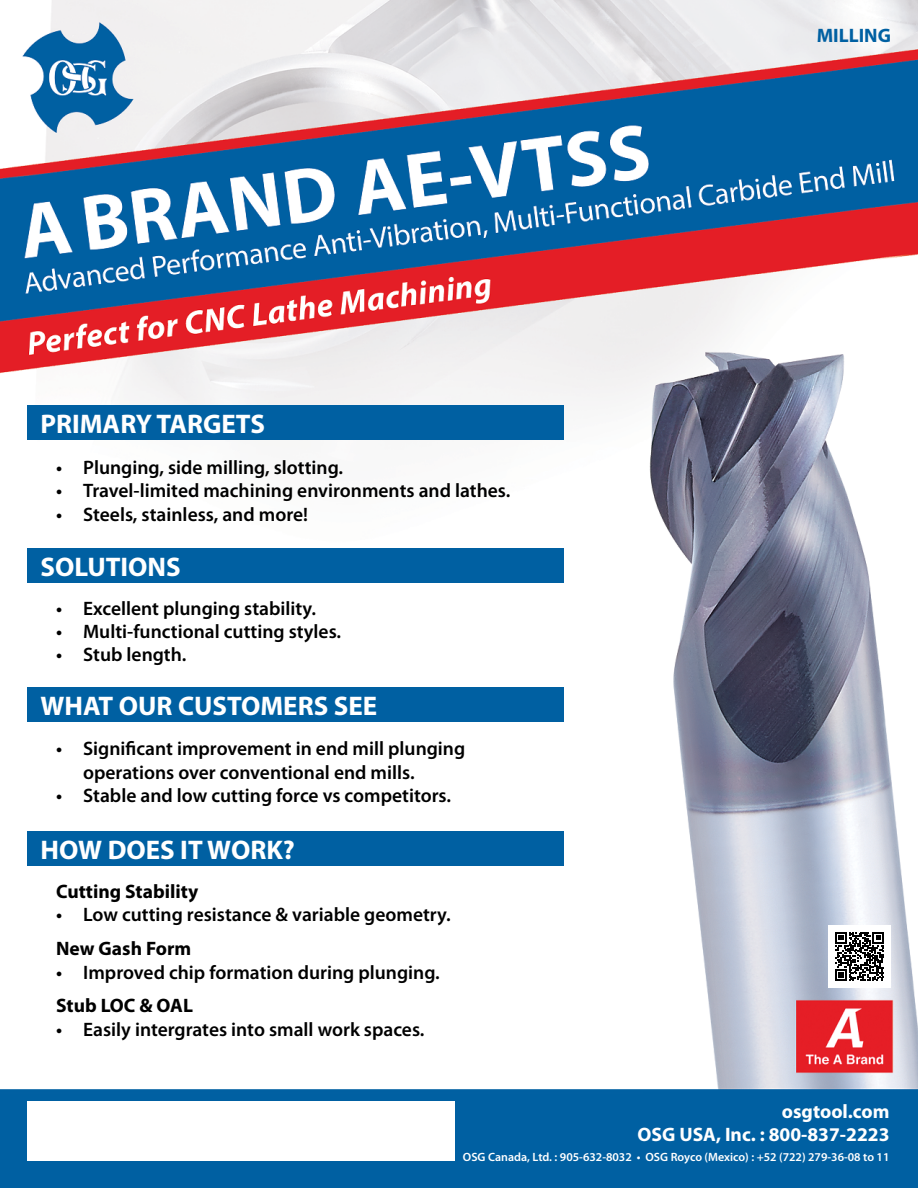
<style>
.page{position:relative;width:918px;height:1188px;background:#fff}
.page>*{position:absolute;margin:0;border:0;box-sizing:border-box;transform-origin:0 0}
.t1{font:700 27px "Myriad Pro";color:#fff}
.t2{font:600 19.5px/23.4px "Myriad Pro";color:#000}
.t3{font:700 19.5px "Myriad Pro";color:#000}
.t4{font:700 19.5px/23.4px "Myriad Pro";color:#fff;text-align:right}
.t5{font:700 19.5px "Myriad Pro";color:#0060a2}
.t6{font:600 12px "Myriad Pro";color:#fff}
</style>
<div class="page">
<img style="left:0;top:0;width:918px;height:1188px">
<div style="left:27px;top:405px;width:537px;height:35px;background:#0060a2"></div>
<div style="left:27px;top:548px;width:537px;height:35px;background:#0060a2"></div>
<div style="left:27px;top:687px;width:537px;height:35px;background:#0060a2"></div>
<div style="left:27px;top:831px;width:537px;height:35px;background:#0060a2"></div>
<div style="left:27px;top:1102px;width:428px;height:59px;background:#fff"></div>
<div style="left:828px;top:925px;width:63px;height:63px;background:#fff"></div>
<svg style="left:835px;top:932px;width:49px;height:49px"></svg>
<h1 class="t1" style="left:40px;top:406px;width:226px">PRIMARY TARGETS</h1>
<p class="t2" style="left:56px;top:455px;width:289px">• Plunging, side milling, slotting.</p>
<p class="t2" style="left:56px;top:479px;width:456px">• Travel-limited machining environments and lathes.</p>
<p class="t2" style="left:56px;top:502px;width:253px">• Steels, stainless, and more!</p>
<h1 class="t1" style="left:40px;top:549px;width:142px">SOLUTIONS</h1>
<p class="t2" style="left:56px;top:596px;width:261px">• Excellent plunging stability.</p>
<p class="t2" style="left:56px;top:619px;width:287px">• Multi-functional cutting styles.</p>
<p class="t2" style="left:56px;top:643px;width:132px">• Stub length.</p>
<h1 class="t1" style="left:40px;top:688px;width:338px">WHAT OUR CUSTOMERS SEE</h1>
<p class="t2" style="left:83px;top:736px;width:384px;text-indent:-27px">• Significant improvement in end mill plunging operations over conventional end mills.</p>
<p class="t2" style="left:56px;top:783px;width:397px">• Stable and low cutting force vs competitors.</p>
<h1 class="t1" style="left:40px;top:832px;width:256px">HOW DOES IT WORK?</h1>
<p class="t3" style="left:56px;top:879px;width:144px">Cutting Stability</p>
<p class="t2" style="left:56px;top:903px;width:396px">• Low cutting resistance &amp; variable geometry.</p>
<p class="t3" style="left:56px;top:936px;width:137px">New Gash Form</p>
<p class="t2" style="left:56px;top:960px;width:385px">• Improved chip formation during plunging.</p>
<p class="t3" style="left:56px;top:993px;width:138px">Stub LOC &amp; OAL</p>
<p class="t2" style="left:56px;top:1017px;width:370px">• Easily intergrates into small work spaces.</p>
<p class="t5" style="left:817px;top:22px;width:76px">MILLING</p>
<p class="t4" style="left:638px;top:1099px;width:253px">osgtool.com<br>OSG USA, Inc. : 800-837-2223</p>
<p class="t6" style="left:463px;top:1149px;width:428px">OSG Canada, Ltd. : 905-632-8032 • OSG Royco (Mexico) : +52 (722) 279-36-08 to 11</p>
</div>
